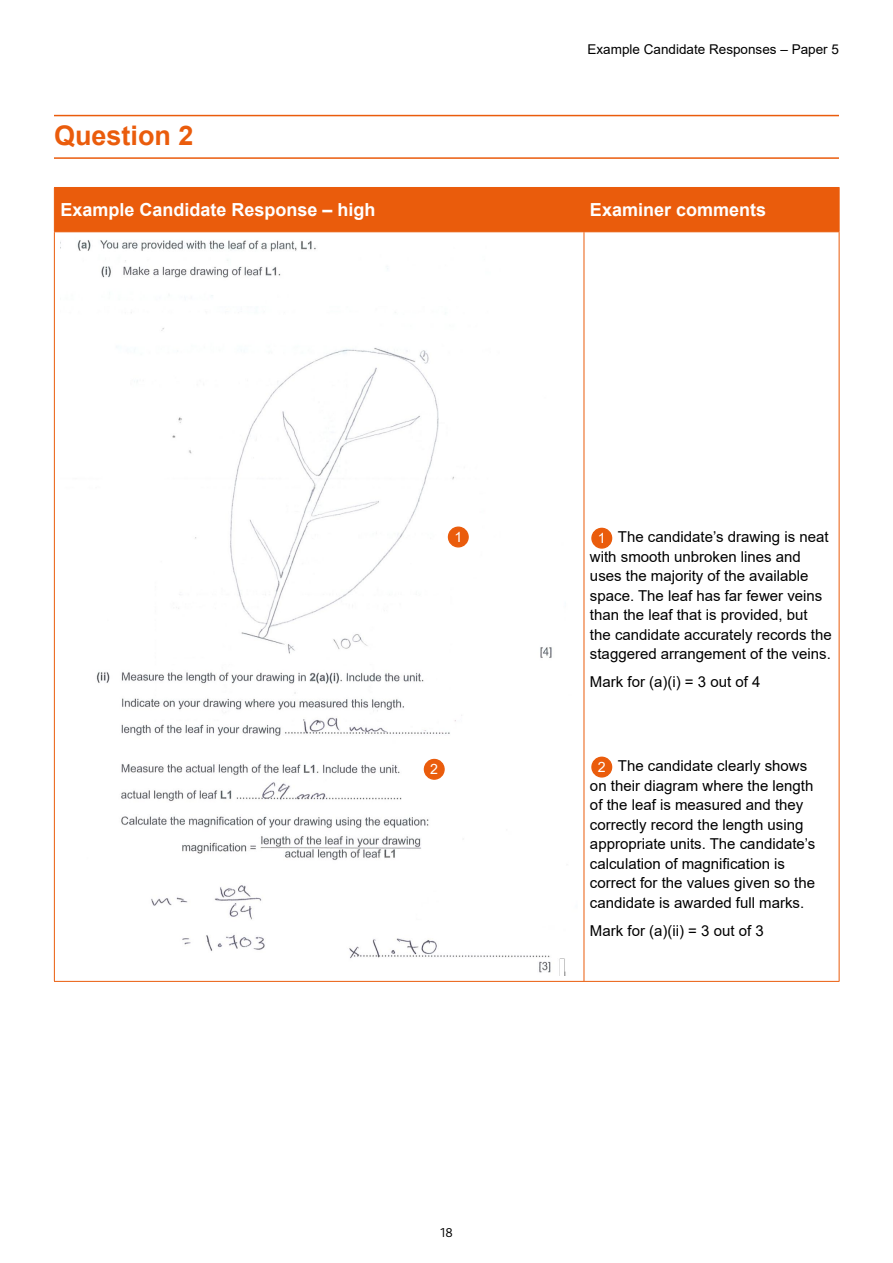
<style>
.page{position:relative;width:893px;height:1263px;background:#fff}
.page>*{position:absolute;margin:0;border:0;box-sizing:border-box;transform-origin:0 0}
.Main_heading_18pt{font:700 27px "Arial";color:#ea5c0c}
.Table_heading_white{font:700 18px "Arial";color:#fff}
.Examiner_comments{font:15px/19.5px "Arial";color:#000}
.t1{font:14.25px "Arial";color:#fff}
.t2{font:13.5px "Arial";color:#000}
.t3{font:300 13.5px "Bliss Pro";color:#000}
</style>
<div class="page">
<div style="left:55px;top:188px;width:784px;height:43px;background:#ea5c0c"></div>
<hr style="left:54px;top:188px;width:1px;height:43px;background:#ea5c0c">
<hr style="left:54px;top:187px;width:530px;height:1px;background:#ea5c0c">
<hr style="left:54px;top:231px;width:530px;height:1px;background:#ea5c0c">
<hr style="left:584px;top:188px;width:1px;height:43px;background:#ea5c0c">
<hr style="left:584px;top:187px;width:255px;height:1px;background:#ea5c0c">
<hr style="left:839px;top:188px;width:1px;height:43px;background:#ea5c0c">
<hr style="left:584px;top:231px;width:255px;height:1px;background:#ea5c0c">
<hr style="left:54px;top:232px;width:1px;height:749px;background:#ea5c0c">
<hr style="left:54px;top:981px;width:530px;height:1px;background:#ea5c0c">
<hr style="left:584px;top:232px;width:1px;height:749px;background:#ea5c0c">
<hr style="left:839px;top:232px;width:1px;height:749px;background:#ea5c0c">
<hr style="left:584px;top:981px;width:255px;height:1px;background:#ea5c0c">
<img style="left:60px;top:240px;width:506px;height:735px">
<div style="left:592px;top:528px;width:20px;height:20px;background:#ea5c0c;border-radius:50%"></div>
<div style="left:591px;top:528px;width:21px;height:21px;border:1px solid #ea5c0c;border-radius:50%"></div>
<div style="left:592px;top:757px;width:20px;height:20px;background:#ea5c0c;border-radius:50%"></div>
<div style="left:591px;top:757px;width:21px;height:20px;border:1px solid #ea5c0c;border-radius:50%"></div>
<hr style="left:54px;top:115px;width:785px;height:1px;background:#ea5c0c">
<hr style="left:54px;top:157px;width:785px;height:2px;background:#ea5c0c">
<div style="left:448px;top:527px;width:20px;height:20px;background:#ea5c0c;border-radius:50%"></div>
<div style="left:448px;top:526px;width:21px;height:21px;border:1px solid #ea5c0c;border-radius:50%"></div>
<div style="left:424px;top:759px;width:20px;height:20px;background:#ea5c0c;border-radius:50%"></div>
<div style="left:424px;top:759px;width:21px;height:21px;border:1px solid #ea5c0c;border-radius:50%"></div>
<p class="Main_heading_18pt" style="left:54px;top:117px;width:141px">Question 2</p>
<p class="t2" style="left:588px;top:40px;width:253px">Example Candidate Responses – Paper 5</p>
<p class="Table_heading_white" style="left:60px;top:197px;width:317px">Example Candidate Response – high</p>
<p class="Table_heading_white" style="left:590px;top:197px;width:178px">Examiner comments</p>
<p class="t1" style="left:454px;top:527px;width:9px">1</p>
<p class="t1" style="left:430px;top:759px;width:9px">2</p>
<p class="t3" style="left:440px;top:1224px;width:14px">18</p>
<p class="Examiner_comments" style="left:590px;top:527px;width:243px;text-indent:28px">The candidate’s drawing is neat with smooth unbroken lines and uses the majority of the available space. The leaf has far fewer veins than the leaf that is provided, but the candidate accurately records the staggered arrangement of the veins.</p>
<p class="Examiner_comments" style="left:590px;top:672px;width:172px">Mark for (a)(i) = 3 out of 4</p>
<p class="t1" style="left:598px;top:528px;width:9px">1</p>
<p class="Examiner_comments" style="left:590px;top:756px;width:227px;text-indent:28px">The candidate clearly shows on their diagram where the length of the leaf is measured and they correctly record the length using appropriate units. The candidate’s calculation of magnification is correct for the values given so the candidate is awarded full marks.</p>
<p class="Examiner_comments" style="left:590px;top:921px;width:175px">Mark for (a)(ii) = 3 out of 3</p>
<p class="t1" style="left:598px;top:757px;width:9px">2</p>
</div>
